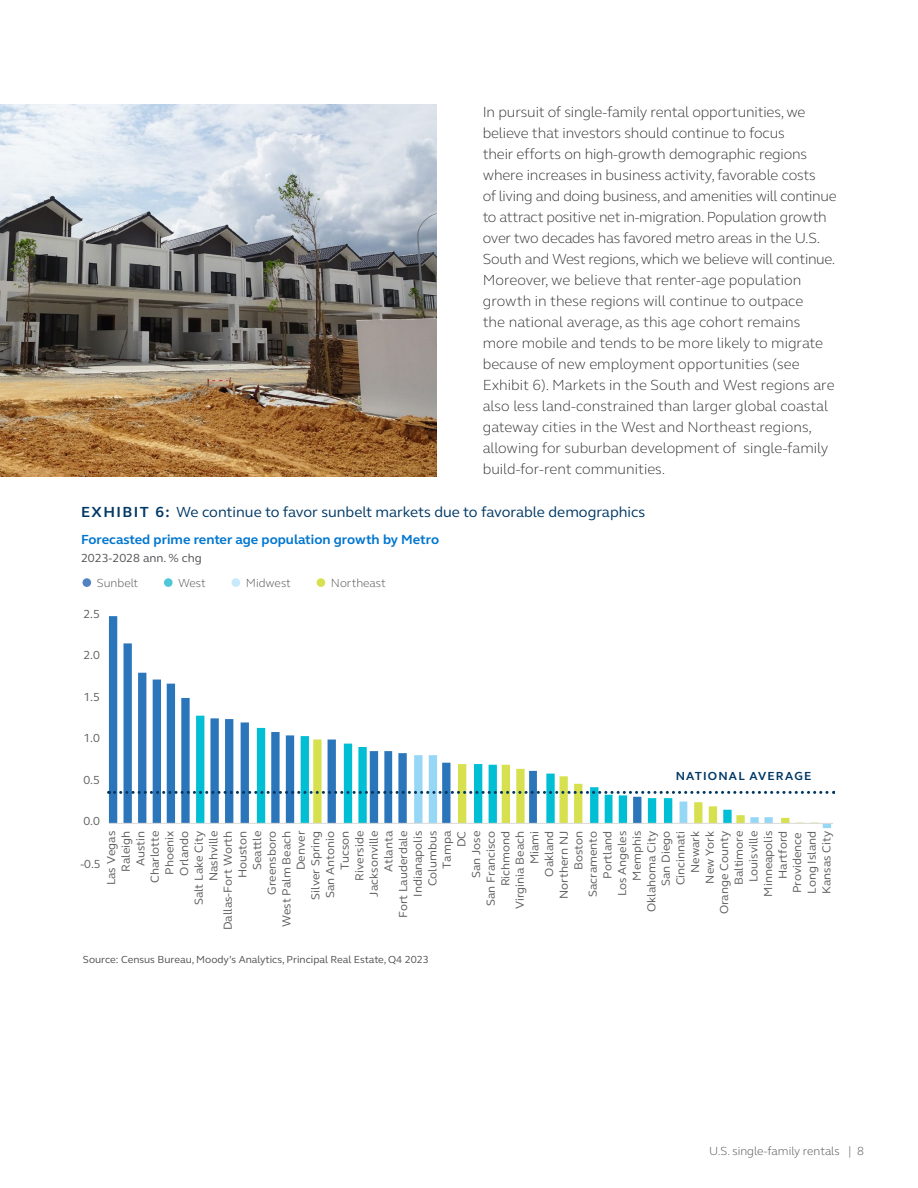
<style>
.page{position:relative;width:918px;height:1188px;background:#fff}
.page>*{position:absolute;margin:0;border:0;box-sizing:border-box;transform-origin:0 0}
._10_14_paragraph{font:300 15px/21px "FS Elliot Pro";letter-spacing:-.01em;color:#343433}
.Exhibit___subhead_5{font:15px "FS Elliot Pro";color:#003865}
.Chart_headers{font:700 13.5px "FS Elliot Pro";color:#0076cf}
.Sub-head{font:300 12px "FS Elliot Pro";color:#4e4f53}
.t1{font:12px "FS Elliot Pro";color:#595a5a}
.Chart_headers-2{font:12px "FS Elliot Pro";color:#4e4f53}
.BODY{font:700 12px "FS Elliot Pro";letter-spacing:.1em;color:#003865}
.t2{font:11.85px/14.5px "FS Elliot Pro";color:#595a5a;text-align:right}
.BODY-2{font:10.5px "FS Elliot Pro";color:#4e4f53}
.s1{font-weight:700}
</style>
<div class="page">
<img style="left:0;top:105px;width:436px;height:371px">
<svg style="left:109px;top:616px;width:96px;height:124px"></svg>
<svg style="left:196px;top:716px;width:140px;height:24px"></svg>
<svg style="left:109px;top:740px;width:725px;height:88px"></svg>
<div style="left:83px;top:578px;width:8px;height:9px;background:#5183c3;border-radius:50%"></div>
<div style="left:164px;top:578px;width:9px;height:9px;background:#50c6d9;border-radius:50%"></div>
<div style="left:232px;top:578px;width:8px;height:9px;background:#c6eafb;border-radius:50%"></div>
<div style="left:317px;top:578px;width:8px;height:9px;background:#d7e150;border-radius:50%"></div>
<p class="_10_14_paragraph" style="left:483px;top:101px;width:356px">In pursuit of single-family rental opportunities, we believe that investors should continue to focus<br>their efforts on high-growth demographic regions where increases in business activity, favorable costs<br>of living and doing business, and amenities will continue to attract positive net in-migration. Population growth over two decades has favored metro areas in the U.S.<br>South and West regions, which we believe will continue.<br>Moreover, we believe that renter-age population growth in these regions will continue to outpace<br>the national average, as this age cohort remains more mobile and tends to be more likely to migrate because of new employment opportunities (see Exhibit 6). Markets in the South and West regions are also less land-constrained than larger global coastal gateway cities in the West and Northeast regions, allowing for suburban development of single-family build-for-rent communities.</p>
<h4 class="Exhibit___subhead_5" style="left:81px;top:502px;width:566px"><span class="s1">EXHIBIT 6:</span> We continue to favor sunbelt markets due to favorable demographics</h4>
<h4 class="Chart_headers" style="left:81px;top:530px;width:360px">Forecasted prime renter age population growth by Metro</h4>
<h4 class="Chart_headers-2" style="left:81px;top:550px;width:122px">2023-2028 ann. % chg</h4>
<p class="Sub-head" style="left:97px;top:575px;width:43px">Sunbelt</p>
<p class="Sub-head" style="left:178px;top:575px;width:29px">West</p>
<p class="Sub-head" style="left:246px;top:575px;width:46px">Midwest</p>
<p class="Sub-head" style="left:331px;top:575px;width:56px">Northeast</p>
<p class="t1" style="left:83px;top:605px;width:18px">2.5</p>
<p class="t1" style="left:83px;top:647px;width:18px">2.0</p>
<p class="t1" style="left:83px;top:689px;width:18px">1.5</p>
<p class="t1" style="left:83px;top:730px;width:18px">1.0</p>
<p class="t1" style="left:83px;top:772px;width:18px">0.5</p>
<p class="t1" style="left:83px;top:813px;width:18px">0.0</p>
<p class="BODY" style="left:676px;top:768px;width:137px">NATIONAL AVERAGE</p>
<p class="t2" style="left:104px;top:930px;width:101px;rotate:-90deg">Las Vegas<br>Raleigh<br>Austin<br>Charlotte<br>Phoenix<br>Orlando<br>Salt Lake City<br>Nashville<br>Dallas-Fort Worth<br>Houston<br>Seattle<br>Greensboro<br>West Palm Beach<br>Denver<br>Silver Spring<br>San Antonio<br>Tucson<br>Riverside<br>Jacksonville<br>Atlanta<br>Fort Lauderdale<br>Indianapolis<br>Columbus<br>Tampa<br>DC<br>San Jose<br>San Francisco<br>Richmond<br>Virginia Beach<br>Miami<br>Oakland<br>Northern NJ<br>Boston<br>Sacramento<br>Portland<br>Los Angeles<br>Memphis<br>Oklahoma City<br>San Diego<br>Cincinnati<br>Newark<br>New York<br>Orange County<br>Baltimore<br>Louisville<br>Minneapolis<br>Hartford<br>Providence<br>Long Island<br>Kansas City</p>
<p class="t1" style="left:80px;top:856px;width:22px">-0.5</p>
<p class="BODY-2" style="left:83px;top:952px;width:348px">Source: Census Bureau, Moody’s Analytics, Principal Real Estate, Q4 2023</p>
<p class="Sub-head" style="left:709px;top:1143px;width:156px">U.S. single-family rentals | 8</p>
</div>
